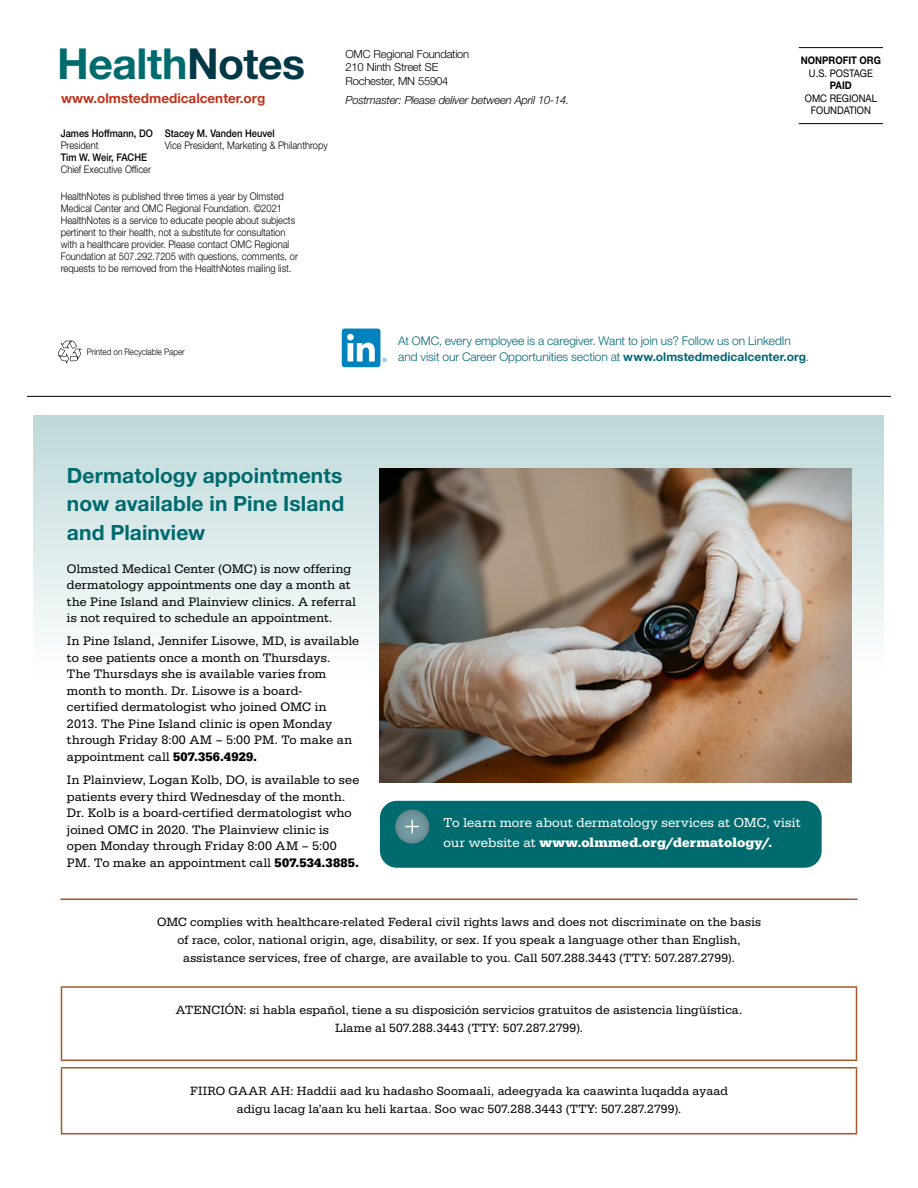
<style>
.page{position:relative;width:918px;height:1188px;background:#fff}
.page>*{position:absolute;margin:0;border:0;box-sizing:border-box;transform-origin:0 0}
.t1{font:700 42.75px "Helvetica Neue LT Std";letter-spacing:-.01em;color:#006b6e}
.t2{font:700 21px/28.5px "Helvetica Neue LT Std";letter-spacing:.005em;color:#006b6e;text-align:justify}
.t3{font:13.5px/19.5px "Serifa";letter-spacing:.005em;color:#fff}
.t4{font:700 13.5px "Helvetica Neue LT Std";color:#c0311a}
.t5{font:12.75px/16.5px "Serifa";letter-spacing:.015em;color:#000}
.t6{font:12.3px/18px "Serifa";letter-spacing:.015em;color:#000;text-align:center}
.t7{font:300 12px/16.5px "Helvetica Neue LT Std";letter-spacing:-.005em;color:#006777}
.t8{font:300 11.25px/13.5px "Helvetica Neue LT Std";letter-spacing:-.02em;color:#000}
.t9{font:italic 300 11.25px "Helvetica Neue LT Std";letter-spacing:-.02em;color:#000}
.t10{font:300 10.5px/12px "Helvetica Neue LT Std";color:#000;scale:.89 1}
.t11{font:500 10.5px "Helvetica Neue LT Std";color:#000;scale:.89 1}
.t12{font:10.5px/12.6px "Helvetica Neue LT Std";color:#000;text-align:center;scale:.9 1}
.t13{font:700 10.5px "Helvetica Neue LT Std";color:#000;scale:.9 1}
.t14{font:300 9px "Helvetica Neue LT Std";color:#000;scale:.89 1}
.s1{color:#003846}
.s2{font-weight:700}
</style>
<div class="page">
<svg style="left:58px;top:340px;width:24px;height:24px"></svg>
<div style="left:34px;top:415px;width:850px;height:261px;background:linear-gradient(to bottom,#bdd8d9,#fffefe)"></div>
<hr style="left:799px;top:47px;width:84px;height:1px;background:#000">
<hr style="left:799px;top:123px;width:84px;height:1px;background:#000">
<hr style="left:27px;top:396px;width:864px;height:1px;background:#000">
<hr style="left:61px;top:986px;width:796px;height:2px;background:#a2572c">
<hr style="left:61px;top:988px;width:1px;height:72px;background:#a2572c">
<hr style="left:856px;top:988px;width:1px;height:72px;background:#a2572c">
<hr style="left:61px;top:1060px;width:796px;height:1px;background:#a2572c">
<hr style="left:61px;top:1067px;width:796px;height:2px;background:#a2572c">
<hr style="left:61px;top:1069px;width:1px;height:64px;background:#a2572c">
<hr style="left:856px;top:1069px;width:1px;height:64px;background:#a2572c">
<hr style="left:61px;top:1133px;width:796px;height:1px;background:#a2572c">
<hr style="left:60px;top:898px;width:798px;height:2px;background:#a2572c">
<svg style="left:342px;top:329px;width:45px;height:38px"></svg>
<div style="left:380px;top:801px;width:442px;height:67px;background:#006b6e;border-radius:17px"></div>
<div style="left:383px;top:799px;width:61px;height:46px;background:#000;opacity:.3"></div>
<svg style="left:405px;top:820px;width:14px;height:13px"></svg>
<img style="left:380px;top:468px;width:471px;height:314px">
<h1 class="t1" style="left:57px;top:37px;width:249px">Health<span class="s1">Notes</span></h1>
<p class="t4" style="left:61px;top:90px;width:206px">www.olmstedmedicalcenter.org</p>
<p class="t11" style="left:61px;top:127px;width:105px">James Hoffmann, DO</p>
<p class="t10" style="left:61px;top:139px;width:44px">President</p>
<p class="t11" style="left:61px;top:151px;width:98px">Tim W. Weir, FACHE</p>
<p class="t10" style="left:61px;top:163px;width:103px">Chief Executive Officer</p>
<p class="t11" style="left:165px;top:127px;width:125px">Stacey M. Vanden Heuvel</p>
<p class="t10" style="left:165px;top:139px;width:185px">Vice President, Marketing &amp; Philanthropy</p>
<p class="t10" style="left:61px;top:190px;width:268px">HealthNotes is published three times a year by Olmsted Medical Center and OMC Regional Foundation. ©2021<br>HealthNotes is a service to educate people about subjects pertinent to their health, not a substitute for consultation with a healthcare provider. Please contact OMC Regional Foundation at 507.292.7205 with questions, comments, or requests to be removed from the HealthNotes mailing list.</p>
<p class="t8" style="left:345px;top:47px;width:125px">OMC Regional Foundation<br>210 Ninth Street SE<br>Rochester, MN 55904</p>
<p class="t9" style="left:345px;top:93px;width:225px">Postmaster: Please deliver between April 10-14.</p>
<p class="t13" style="left:801px;top:54px;width:90px">NONPROFIT ORG</p>
<p class="t12" style="left:809px;top:67px;width:72px">U.S. POSTAGE</p>
<p class="t13" style="left:830px;top:79px;width:26px">PAID</p>
<p class="t12" style="left:805px;top:92px;width:82px">OMC REGIONAL<br>FOUNDATION</p>
<p class="t14" style="left:87px;top:346px;width:112px">Printed on Recyclable Paper</p>
<p class="t7" style="left:398px;top:332px;width:412px">At OMC, every employee is a caregiver. Want to join us? Follow us on LinkedIn and visit our Career Opportunities section at <span class="s2">www.olmstedmedicalcenter.org</span>.</p>
<h2 class="t2" style="left:67px;top:460px;width:279px">Dermatology appointments now available in Pine Island and Plainview</h2>
<p class="t5" style="left:67px;top:560px;width:291px">Olmsted Medical Center (OMC) is now offering dermatology appointments one day a month at the Pine Island and Plainview clinics. A referral is not required to schedule an appointment.</p>
<p class="t5" style="left:67px;top:633px;width:294px">In Pine Island, Jennifer Lisowe, MD, is available to see patients once a month on Thursdays.<br>The Thursdays she is available varies from month to month. Dr. Lisowe is a board-<br>certified dermatologist who joined OMC in 2013. The Pine Island clinic is open Monday through Friday 8:00 AM – 5:00 PM. To make an appointment call <span class="s2">507.356.4929.</span></p>
<p class="t5" style="left:67px;top:772px;width:294px">In Plainview, Logan Kolb, DO, is available to see patients every third Wednesday of the month.<br>Dr. Kolb is a board-certified dermatologist who joined OMC in 2020. The Plainview clinic is open Monday through Friday 8:00 AM – 5:00<br>PM. To make an appointment call <span class="s2">507.534.3885.</span></p>
<p class="t3" style="left:444px;top:813px;width:359px">To learn more about dermatology services at OMC, visit our website at <span class="s2">www.olmmed.org/dermatology/.</span></p>
<p class="t6" style="left:157px;top:913px;width:605px">OMC complies with healthcare-related Federal civil rights laws and does not discriminate on the basis of race, color, national origin, age, disability, or sex. If you speak a language other than English, assistance services, free of charge, are available to you. Call 507.288.3443 (TTY: 507.287.2799).</p>
<p class="t6" style="left:176px;top:1001px;width:568px">ATENCIÓN: si habla español, tiene a su disposición servicios gratuitos de asistencia lingüística.<br>Llame al 507.288.3443 (TTY: 507.287.2799).</p>
<p class="t6" style="left:190px;top:1082px;width:539px">FIIRO GAAR AH: Haddii aad ku hadasho Soomaali, adeegyada ka caawinta luqadda ayaad adigu lacag la’aan ku heli kartaa. Soo wac 507.288.3443 (TTY: 507.287.2799).</p>
</div>
